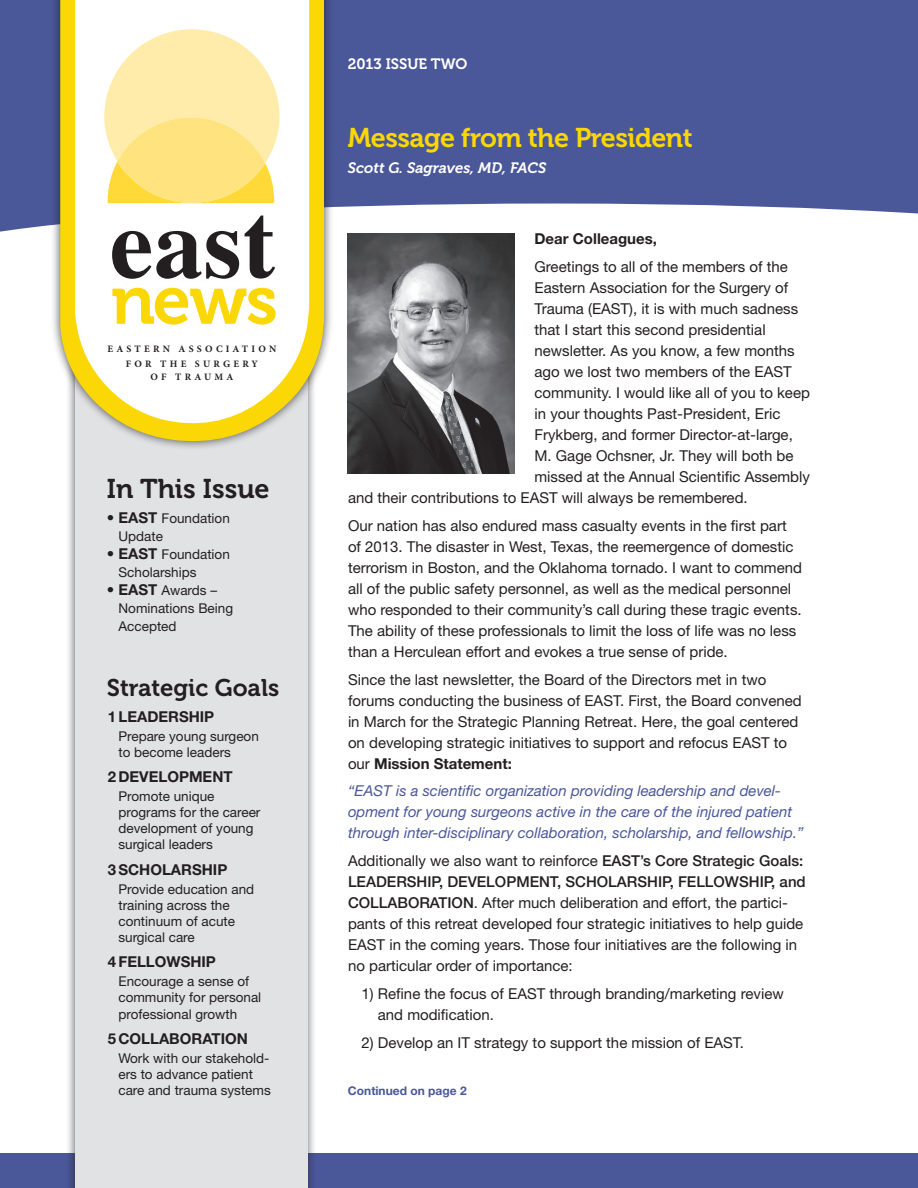
<style>
.page{position:relative;width:918px;height:1188px;background:#fff}
.page>*{position:absolute;margin:0;border:0;box-sizing:border-box;transform-origin:0 0}
.t1{font:69px "Museo 700";color:#fbd705}
.t2{font:27px "Museo 700";letter-spacing:-.02em;color:#fbd705}
.t3{font:27px "Museo 700";color:#231f20}
.t4{font:24px "Museo 700";color:#231f20}
.t5{font:15px/21px "Helvetica Neue LT Std";color:#231f20}
.t6{font:italic 15px/21px "Helvetica Neue LT Std";color:#4a5799}
.t7{font:700 15px "Helvetica Neue LT Std";color:#231f20}
.t8{font:italic 15px "Museo 700";color:#fff}
.t9{font:15px "Museo 700";color:#fff}
.t10{font:13.5px/16.2px "Helvetica Neue LT Std";color:#231f20}
.t11{font:700 12px "Helvetica Neue LT Std";color:#4a5799}
.t12{font:700 9.75px/14.7px "Minion Pro";letter-spacing:.33em;color:#231f20;text-align:center}
.s1{font-weight:700;font-size:15px}
.s2{font-weight:700}
.s3{font-weight:500}
</style>
<div class="page">
<svg style="left:0;top:0;width:918px;height:234px;background:#5e69a4"></svg>
<div style="left:0;top:1154px;width:918px;height:34px;background:#4a5799"></div>
<div style="left:65px;top:341px;width:252px;height:847px;background:#231f20;opacity:.75"></div>
<div style="left:75px;top:351px;width:232px;height:837px;background:#e1e2e4"></div>
<img style="left:348px;top:234px;width:166px;height:240px">
<div style="left:50px;top:0;width:284px;height:451px;background:#231f20;opacity:.75"></div>
<svg style="left:60px;top:0;width:264px;height:445px;fill:#fbd705"></svg>
<svg style="left:75px;top:0;width:234px;height:427px"></svg>
<svg style="left:112px;top:231px;width:127px;height:48px"></svg>
<svg style="left:245px;top:216px;width:30px;height:63px"></svg>
<svg style="left:104px;top:29px;width:176px;height:175px;background:#ffeaa2"></svg>
<h1 class="t1" style="left:111px;top:262px;width:169px">news</h1>
<p class="t12" style="left:107px;top:341px;width:170px">EASTERN ASSOCIATION<br>FOR THE SURGERY</p>
<p class="t12" style="left:150px;top:369px;width:84px">OF TRAUMA</p>
<h2 class="t3" style="left:107px;top:474px;width:164px">In This Issue</h2>
<p class="t10" style="left:119px;top:509px;width:113px;line-height:18px;text-indent:-12px"><span class="s1">• EAST</span> Foundation<br>Update</p>
<p class="t10" style="left:119px;top:545px;width:113px;line-height:18px;text-indent:-12px"><span class="s1">• EAST</span> Foundation<br>Scholarships</p>
<p class="t10" style="left:119px;top:581px;width:116px;line-height:18px;text-indent:-12px"><span class="s1">• EAST</span> Awards –<br>Nominations Being<br>Accepted</p>
<h3 class="t4" style="left:107px;top:674px;width:174px">Strategic Goals</h3>
<p class="t7" style="left:108px;top:707px;width:108px">1LEADERSHIP</p>
<p class="t10" style="left:118px;top:727px;width:142px">Prepare young surgeon to become leaders</p>
<p class="t7" style="left:108px;top:767px;width:126px">2DEVELOPMENT</p>
<p class="t10" style="left:118px;top:788px;width:144px">Promote unique programs for the career development of young surgical leaders</p>
<p class="t7" style="left:108px;top:860px;width:121px">3SCHOLARSHIP</p>
<p class="t10" style="left:118px;top:880px;width:137px">Provide education and training across the continuum of acute surgical care</p>
<p class="t7" style="left:108px;top:953px;width:110px">4FELLOWSHIP</p>
<p class="t10" style="left:118px;top:973px;width:144px">Encourage a sense of community for personal professional growth</p>
<p class="t7" style="left:108px;top:1029px;width:141px">5COLLABORATION</p>
<p class="t10" style="left:118px;top:1050px;width:154px">Work with our stakehold&shy;ers to advance patient care and trauma systems</p>
<p class="t9" style="left:348px;top:55px;width:121px">2013 ISSUE TWO</p>
<h2 class="t2" style="left:348px;top:123px;width:346px">Message from the President</h2>
<p class="t8" style="left:348px;top:160px;width:200px">Scott G. Sagraves, MD, FACS</p>
<p class="t7" style="left:535px;top:230px;width:124px">Dear Colleagues,</p>
<p class="t5" style="left:535px;top:256px;width:255px">Greetings to all of the members of the</p>
<p class="t5" style="left:535px;top:277px;width:255px">Eastern Association for the Surgery of</p>
<p class="t5" style="left:535px;top:298px;width:265px">Trauma (EAST), it is with much sadness</p>
<p class="t5" style="left:535px;top:319px;width:233px">that I start this second presidential</p>
<p class="t5" style="left:535px;top:340px;width:262px">newsletter. As you know, a few months</p>
<p class="t5" style="left:535px;top:361px;width:259px">ago we lost two members of the EAST</p>
<p class="t5" style="left:535px;top:382px;width:277px">community. I would like all of you to keep</p>
<p class="t5" style="left:535px;top:403px;width:247px">in your thoughts Past-President, Eric</p>
<p class="t5" style="left:535px;top:424px;width:260px">Frykberg, and former Director-at-large,</p>
<p class="t5" style="left:535px;top:445px;width:260px">M. Gage Ochsner, Jr. They will both be</p>
<p class="t5" style="left:535px;top:466px;width:277px">missed at the Annual Scientific Assembly</p>
<p class="t5" style="left:348px;top:487px;width:401px">and their contributions to EAST will always be remembered.</p>
<p class="t5" style="left:348px;top:515px;width:456px">Our nation has also endured mass casualty events in the first part of 2013. The disaster in West, Texas, the reemergence of domestic terrorism in Boston, and the Oklahoma tornado. I want to commend all of the public safety personnel, as well as the medical personnel who responded to their community’s call during these tragic events.<br>The ability of these professionals to limit the loss of life was no less than a Herculean effort and evokes a true sense of pride.</p>
<p class="t5" style="left:348px;top:669px;width:455px">Since the last newsletter, the Board of the Directors met in two forums conducting the business of EAST. First, the Board convened in March for the Strategic Planning Retreat. Here, the goal centered on developing strategic initiatives to support and refocus EAST to our <span class="s2">Mission Statement:</span></p>
<p class="t6" style="left:348px;top:780px;width:457px">“EAST is a scientific organization providing leadership and devel&shy;opment for young surgeons active in the care of the injured patient through inter-disciplinary collaboration, scholarship, and fellowship.”</p>
<p class="t5" style="left:348px;top:850px;width:459px">Additionally we also want to reinforce <span class="s3">EAST’s Core Strategic Goals:<br>LEADERSHIP, DEVELOPMENT, SCHOLARSHIP, FELLOWSHIP, and COLLABORATION</span>. After much deliberation and effort, the partici&shy;pants of this retreat developed four strategic initiatives to help guide EAST in the coming years. Those four initiatives are the following in no particular order of importance:</p>
<p class="t5" style="left:378px;top:983px;width:407px;text-indent:-16px">1) Refine the focus of EAST through branding/marketing review and modification.</p>
<p class="t5" style="left:362px;top:1032px;width:384px">2) Develop an IT strategy to support the mission of EAST.</p>
<p class="t11" style="left:348px;top:1083px;width:120px">Continued on page 2</p>
</div>
